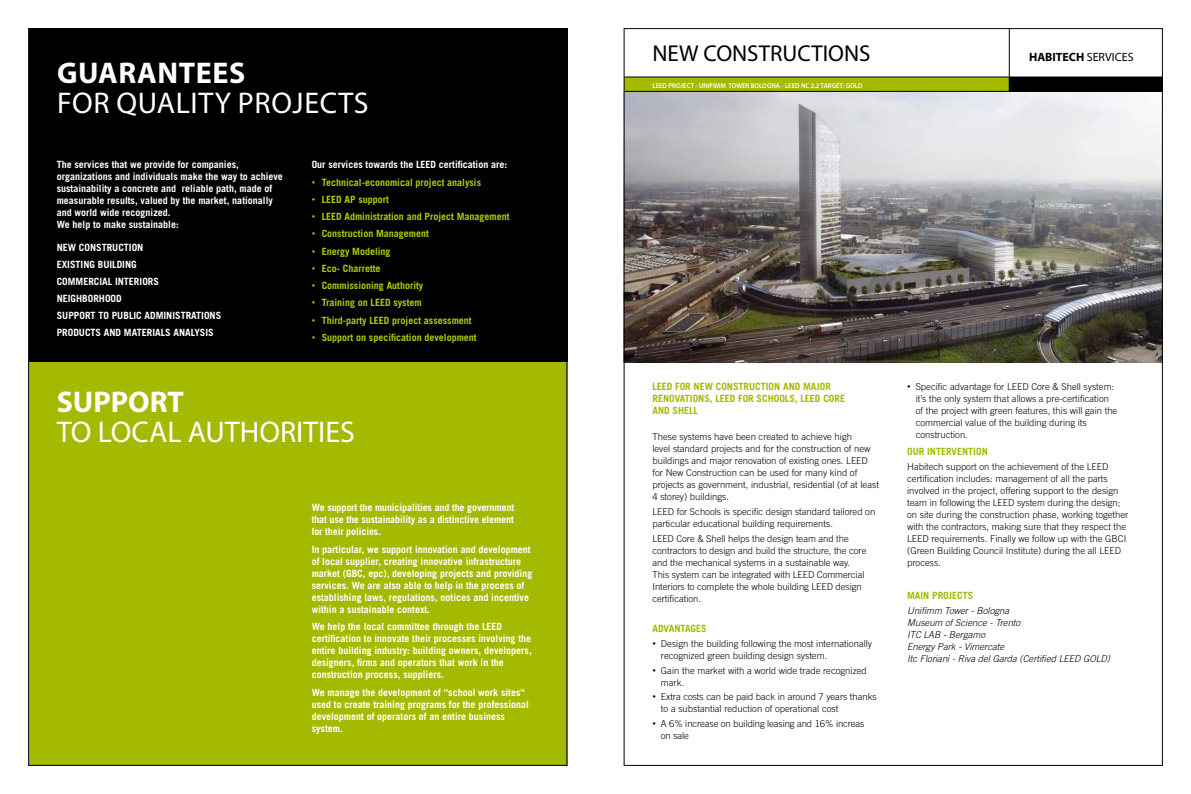
<style>
.page{position:relative;width:1191px;height:794px;background:#fff}
.page>*{position:absolute;margin:0;border:0;box-sizing:border-box;transform-origin:0 0}
.t1{font:30px "Myriad Pro";color:#fff}
.t2{font:700 30px "Myriad Pro";color:#fff}
.t3{font:23px "Myriad Pro";color:#000}
.t4{font:700 12px "Myriad Pro";color:#000}
.t5{font:700 10px/12px "Trade Gothic";color:#fff}
.t6{font:700 10px "Trade Gothic";color:#b6ca00}
.t7{font:700 10px/12px "Trade Gothic";color:#a4ba00}
.t8{font:300 9.5px/12px "Trade Gothic";color:#000}
.t9{font:italic 300 9.5px/12px "Trade Gothic";color:#000}
.t10{font:600 7px "Myriad Pro";color:#fff;scale:.95 1}
.s1{font-family:"Dax";font-weight:500}
.s2{font-weight:400}
.s3{font-family:"Dax";font-weight:500;font-size:10px}
</style>
<div class="page">
<img style="left:626px;top:92px;width:534px;height:270px">
<div style="left:624px;top:77px;width:538px;height:14px;background:#a4ba00"></div>
<hr style="left:1009px;top:29px;width:1px;height:62px;background:#000">
<hr style="left:624px;top:77px;width:538px;height:1px;background:#000">
<div style="left:29px;top:28px;width:538px;height:334px;background:#000"></div>
<div style="left:29px;top:362px;width:538px;height:403px;background:#a4ba00"></div>
<hr style="left:624px;top:91px;width:538px;height:1px;background:#000">
<div style="left:1009px;top:77px;width:153px;height:14px;background:#000"></div>
<h1 class="t2" style="left:57px;top:53px;width:41px">GUARANTEES</h1>
<h1 class="t1" style="left:57px;top:84px;width:18px">FOR</h1>
<h1 class="t1" style="left:117px;top:84px;width:37px">QUALIT</h1>
<h1 class="t1" style="left:215px;top:84px;width:106px">Y PROJECTS</h1>
<p class="t5" style="left:57px;top:159px;width:228px">The services that we provide for companies, organizations and individuals make the way to achieve sustainability a concrete and reliable path, made of measurable results, valued by the market, nationally and world wide recognized.<br>We help to make sustainable:</p>
<p class="t5" style="left:57px;top:239px;width:104px;line-height:17px">NEW CONSTRUCTION<br>EXISTING BUILDING<br>COMMERCIAL INTERIORS<br>NEIGHBORHOOD<br>Support</p>
<p class="t5" style="left:98px;top:309px;width:25px">to Public</p>
<p class="t5" style="left:145px;top:309px;width:12px">Administrations</p>
<p class="t5" style="left:57px;top:326px;width:12px">Products</p>
<p class="t5" style="left:104px;top:326px;width:7px">and</p>
<p class="t5" style="left:124px;top:326px;width:7px">materials</p>
<p class="t5" style="left:173px;top:326px;width:6px">analysis</p>
<p class="t5" style="left:312px;top:159px;width:111px">Our services towards the leed</p>
<p class="t5" style="left:439px;top:159px;width:70px">certification are:</p>
<p class="t6" style="left:312px;top:176px;width:171px"><span class="s1">•</span> Technical-economical project analysis</p>
<p class="t6" style="left:312px;top:193px;width:79px"><span class="s1">•</span> LEED AP support</p>
<p class="t6" style="left:312px;top:210px;width:199px"><span class="s1">•</span> LEED Administration and Project Management</p>
<p class="t6" style="left:312px;top:228px;width:119px"><span class="s1">•</span> Construction Management</p>
<p class="t6" style="left:312px;top:245px;width:80px"><span class="s1">•</span> Energy Modeling</p>
<p class="t6" style="left:312px;top:262px;width:70px"><span class="s1">•</span> Eco- Charrette</p>
<p class="t6" style="left:312px;top:279px;width:113px"><span class="s1">•</span> Commissioning Authority</p>
<p class="t6" style="left:312px;top:297px;width:111px"><span class="s1">•</span> Training on LEED system</p>
<p class="t6" style="left:312px;top:314px;width:161px"><span class="s1">•</span> Third-party LEED project assessment</p>
<p class="t6" style="left:312px;top:331px;width:167px"><span class="s1">•</span> Support on specification development</p>
<h1 class="t2" style="left:57px;top:382px;width:129px">SUPPORT</h1>
<h1 class="t1" style="left:57px;top:413px;width:300px">TO LOCAL AUTHORITIES</h1>
<p class="t5" style="left:312px;top:501px;width:204px;text-align:justify">We support the municipalities and the government that use the sustainability as a distinctive element for their policies.</p>
<p class="t5" style="left:312px;top:543px;width:222px">In particular, we support innovation and development of local supplier, creating innovative infrastructure market (gbc, epc), developing projects and providing services. We are also able to help in the process of establishing laws, regulations, notices and incentive within a sustainable context.</p>
<p class="t5" style="left:312px;top:620px;width:222px">We help the local committee through the leed certification to innovate their processes involving the entire building industry: building owners, developers, designers, firms and operators that work in the construction process, suppliers.</p>
<p class="t5" style="left:312px;top:686px;width:219px">We manage the development of “school work sites“ used to create training programs for the professional development of operators of an entire business system.</p>
<h2 class="t3" style="left:652px;top:39px;width:220px">NEW CONSTRUCTIONS</h2>
<p class="t10" style="left:652px;top:81px;width:223px">LEED PROJECT - UNIFIMM TOWER BOLOGNA - LEED NC 2.2 TARGET: GOLD</p>
<p class="t4" style="left:1029px;top:49px;width:106px">HABITECH <span class="s2">SERVICES</span></p>
<p class="t7" style="left:652px;top:380px;width:194px">LEED FOR NEW CONSTRUCTION AND MAJOR<br>RENOVATIONS, LEED FOR SCHOOLS, LEED CORE<br>AND SHELL</p>
<p class="t8" style="left:652px;top:431px;width:228px">These systems have been created to achieve high<br>level standard projects and for the construction of new buildings and major renovation of existing ones. Leed for New Construction can be used for many kind of projects as government, industrial, residential (of at least 4 storey) buildings.</p>
<p class="t8" style="left:652px;top:506px;width:224px">Leed for Schools is specific design standard tailored on particular educational building requirements.</p>
<p class="t8" style="left:652px;top:532px;width:215px">Leed Core &amp; Shell helps the design team and the contractors to design and build the structure, the core and the mechanical systems in a sustainable way.<br>This system can be integrated with leed Commercial Interiors to complete the whole building leed design certification.</p>
<p class="t7" style="left:652px;top:622px;width:56px">ADVANTAGES</p>
<p class="t8" style="left:661px;top:637px;width:213px;text-indent:-9px"><span class="s3">•</span> Design the building following the most internationally recognized green building design system.</p>
<p class="t8" style="left:661px;top:664px;width:207px;text-indent:-9px"><span class="s3">•</span> Gain the market with a world wide trade recognized mark.</p>
<p class="t8" style="left:661px;top:691px;width:217px;text-indent:-9px"><span class="s3">•</span> Extra costs can be paid back in around 7 years thanks to a substantial reduction of operational cost</p>
<p class="t8" style="left:661px;top:717px;width:205px;text-indent:-9px"><span class="s3">•</span> A 6% increase on building leasing and 16% increas on sale</p>
<p class="t8" style="left:915px;top:380px;width:203px;text-indent:-9px"><span class="s3">•</span> Specific advantage for leed Core &amp; Shell system: it’s the only system that allows a pre-certification of the project with green features, this will gain the commercial value of the building during its construction.</p>
<p class="t7" style="left:907px;top:445px;width:82px">OUR INTERVENTION</p>
<p class="t8" style="left:907px;top:460px;width:223px">Habitech support on the achievement of the leed certification includes: management of all the parts involved in the project, offering support to the design team in following the leed system during the design; on site during the construction phase, working together with the contractors, making sure that they respect the leed requirements. Finally we follow up with the g bci (Green B uilding Council Institute) during the all leed process.</p>
<p class="t7" style="left:907px;top:589px;width:68px">MAIN PROJECTS</p>
<p class="t9" style="left:907px;top:604px;width:204px">Unifimm Tower - Bologna<br>Museum of Science - Trento<br>ITC LAB - Bergamo<br>Energy Park - Vimercate<br>Itc Floriani - Riva del Garda (Certified LEED GOLD)</p>
</div>
